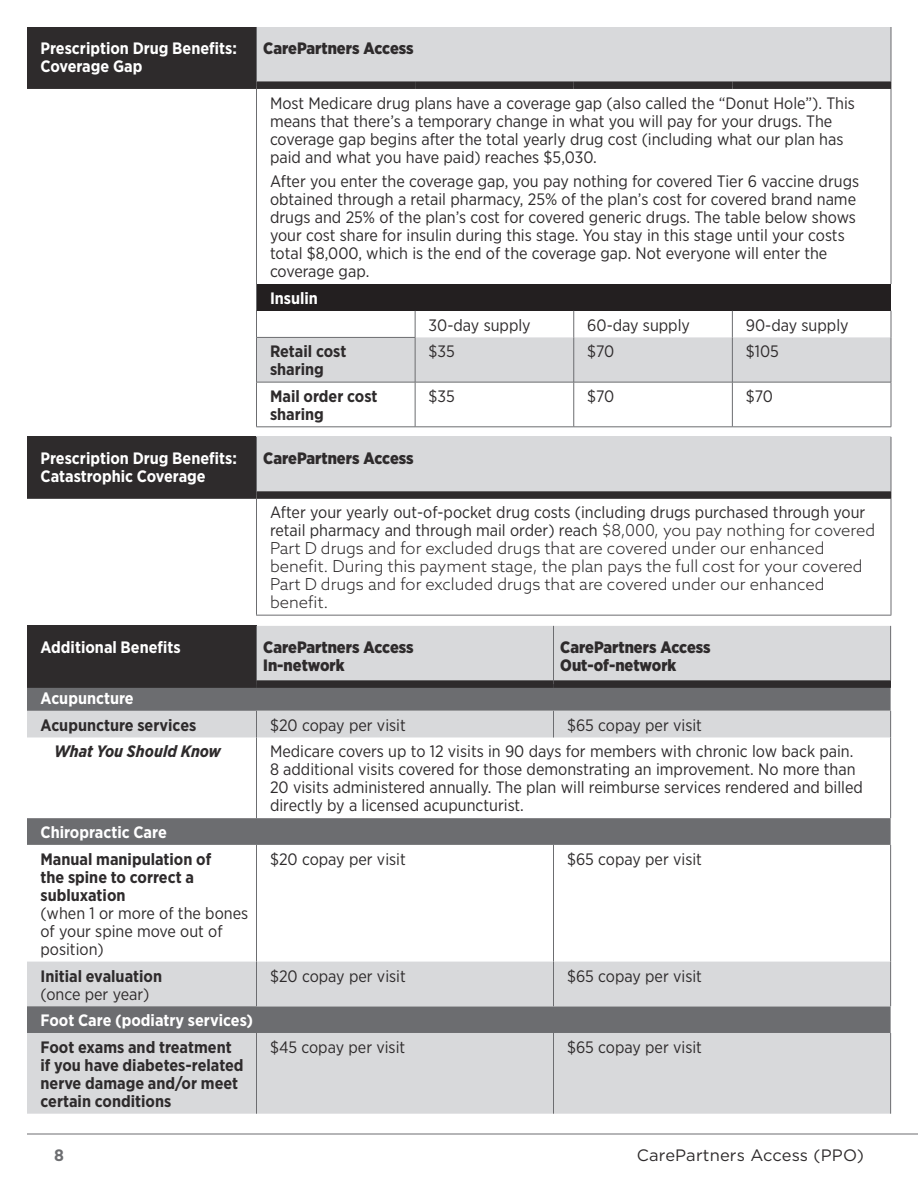
<style>
.page{position:relative;width:918px;height:1188px;background:#fff}
.page>*{position:absolute;margin:0;border:0;box-sizing:border-box;transform-origin:0 0}
.Table_Body{font:16.5px/18px "Gotham Narrow";color:#2e2b2c}
.Table_Body-2{font:300 16.5px/18px "Azo Sans";color:#2e2b2c}
.Table_Row_Header{font:700 16.5px/18px "Gotham Narrow";color:#2e2b2c}
.Table_Row_Header-2{font:16.5px/18px "Gotham Narrow";color:#2e2b2c}
.Table_Title{font:700 16.5px/18px "Gotham Narrow";color:#fff}
.Table_Column_Header{font:900 16.5px/18px "Gotham Narrow";color:#2e2b2c}
.Table_Section{font:700 16.5px "Gotham Narrow";color:#fff}
.t1{font:16.5px "Gotham";letter-spacing:.01em;color:#2e2b2c}
.Table_Row_Header-3{font:italic 700 16.5px "Gotham Narrow";color:#2e2b2c}
.Table_Body-3{font:700 16.5px "Gotham Narrow";color:#fff}
.t2{font:700 16.5px "Gotham";color:#6c6d70}
.s1{font-family:"Gotham Narrow";font-weight:400}
.s2{font-weight:700}
.s3{font-weight:400}
</style>
<div class="page">
<hr style="left:27px;top:1134px;width:891px;height:1px;background:#6c6d70">
<div style="left:27px;top:27px;width:229px;height:58px;background:#2e2b2c"></div>
<div style="left:256px;top:27px;width:635px;height:58px;background:#d8d9db"></div>
<hr style="left:256px;top:27px;width:1px;height:54px;background:#6c6d70">
<hr style="left:891px;top:27px;width:1px;height:54px;background:#6c6d70">
<div style="left:256px;top:81px;width:159px;height:8px;background:#2e2b2c"></div>
<div style="left:415px;top:81px;width:159px;height:8px;background:#2e2b2c"></div>
<div style="left:574px;top:81px;width:158px;height:8px;background:#2e2b2c"></div>
<div style="left:732px;top:81px;width:159px;height:8px;background:#2e2b2c"></div>
<hr style="left:891px;top:89px;width:1px;height:195px;background:#6c6d70">
<hr style="left:256px;top:89px;width:1px;height:195px;background:#6c6d70">
<hr style="left:256px;top:382px;width:159px;height:1px;background:#6c6d70">
<hr style="left:256px;top:382px;width:1px;height:45px;background:#6c6d70">
<hr style="left:415px;top:382px;width:159px;height:1px;background:#6c6d70">
<hr style="left:415px;top:382px;width:1px;height:45px;background:#6c6d70">
<hr style="left:574px;top:382px;width:158px;height:1px;background:#6c6d70">
<hr style="left:573px;top:382px;width:1px;height:45px;background:#6c6d70">
<hr style="left:732px;top:382px;width:159px;height:1px;background:#6c6d70">
<hr style="left:732px;top:382px;width:1px;height:45px;background:#6c6d70">
<hr style="left:891px;top:382px;width:1px;height:45px;background:#6c6d70">
<hr style="left:256px;top:427px;width:159px;height:1px;background:#6c6d70">
<hr style="left:415px;top:427px;width:159px;height:1px;background:#6c6d70">
<hr style="left:574px;top:427px;width:158px;height:1px;background:#6c6d70">
<hr style="left:732px;top:427px;width:159px;height:1px;background:#6c6d70">
<svg style="left:256px;top:284px;width:636px;height:98px"></svg>
<div style="left:27px;top:81px;width:229px;height:8px;background:#2e2b2c"></div>
<div style="left:27px;top:437px;width:229px;height:58px;background:#2e2b2c"></div>
<div style="left:256px;top:437px;width:635px;height:58px;background:#d8d9db"></div>
<hr style="left:256px;top:437px;width:1px;height:54px;background:#6c6d70">
<hr style="left:891px;top:437px;width:1px;height:54px;background:#6c6d70">
<div style="left:256px;top:491px;width:635px;height:8px;background:#2e2b2c"></div>
<hr style="left:256px;top:499px;width:1px;height:116px;background:#6c6d70">
<hr style="left:891px;top:499px;width:1px;height:116px;background:#6c6d70">
<hr style="left:256px;top:615px;width:635px;height:1px;background:#6c6d70">
<div style="left:27px;top:491px;width:229px;height:8px;background:#2e2b2c"></div>
<svg style="left:27px;top:626px;width:863px;height:488px;background:#b7b7b9"></svg>
<svg style="left:27px;top:688px;width:864px;height:345px"></svg>
<svg style="left:256px;top:711px;width:635px;height:403px"></svg>
<svg style="left:256px;top:711px;width:1px;height:26px"></svg>
<hr style="left:256px;top:845px;width:1px;height:117px;background:#6c6d70">
<hr style="left:256px;top:962px;width:1px;height:44px;background:#6c6d70">
<hr style="left:256px;top:1033px;width:1px;height:81px;background:#6c6d70">
<hr style="left:256px;top:737px;width:1px;height:81px;background:#6c6d70">
<hr style="left:890px;top:626px;width:1px;height:54px;background:#6c6d70">
<hr style="left:553px;top:626px;width:1px;height:54px;background:#6c6d70">
<div style="left:554px;top:680px;width:337px;height:8px;background:#2e2b2c"></div>
<svg style="left:553px;top:711px;width:1px;height:26px"></svg>
<hr style="left:553px;top:845px;width:1px;height:117px;background:#6c6d70">
<hr style="left:553px;top:962px;width:1px;height:44px;background:#6c6d70">
<hr style="left:553px;top:1033px;width:1px;height:81px;background:#6c6d70">
<svg style="left:890px;top:711px;width:1px;height:26px"></svg>
<hr style="left:890px;top:737px;width:1px;height:81px;background:#6c6d70">
<hr style="left:890px;top:845px;width:1px;height:117px;background:#6c6d70">
<hr style="left:890px;top:962px;width:1px;height:44px;background:#6c6d70">
<hr style="left:890px;top:1033px;width:1px;height:81px;background:#6c6d70">
<div style="left:256px;top:680px;width:298px;height:8px;background:#2e2b2c"></div>
<hr style="left:256px;top:626px;width:1px;height:54px;background:#6c6d70">
<div style="left:27px;top:680px;width:229px;height:8px;background:#2e2b2c"></div>
<p class="Table_Title" style="left:40px;top:39px;width:198px">Prescription Drug Benefits:<br>Coverage Gap</p>
<p class="Table_Column_Header" style="left:263px;top:39px;width:152px">CarePartners Access</p>
<p class="Table_Body" style="left:270px;top:93px;width:587px">Most Medicare drug plans have a coverage gap (also called the “Donut Hole”). This means that there’s a temporary change in what you will pay for your drugs. The coverage gap begins after the total yearly drug cost (including what our plan has paid and what you have paid) reaches $5,030.</p>
<p class="Table_Body" style="left:270px;top:172px;width:591px">After you enter the coverage gap, you pay nothing for covered Tier 6 vaccine drugs obtained through a retail pharmacy, 25% of the plan’s cost for covered brand name drugs and 25% of the plan’s cost for covered generic drugs. The table below shows your cost share for insulin during this stage. You stay in this stage until your costs total $8,000, which is the end of the coverage gap. Not everyone will enter the coverage gap.</p>
<p class="Table_Body-3" style="left:270px;top:288px;width:50px">Insulin</p>
<p class="Table_Body" style="left:429px;top:316px;width:104px">30-day supply</p>
<p class="Table_Body" style="left:587px;top:316px;width:104px">60-day supply</p>
<p class="Table_Body" style="left:746px;top:316px;width:104px">90-day supply</p>
<p class="Table_Row_Header" style="left:270px;top:342px;width:78px">Retail cost sharing</p>
<p class="Table_Body" style="left:429px;top:342px;width:28px">$35</p>
<p class="Table_Body" style="left:587px;top:342px;width:29px">$70</p>
<p class="Table_Body" style="left:746px;top:342px;width:35px">$105</p>
<p class="Table_Row_Header" style="left:270px;top:387px;width:109px">Mail order cost sharing</p>
<p class="Table_Body" style="left:429px;top:387px;width:28px">$35</p>
<p class="Table_Body" style="left:587px;top:387px;width:29px">$70</p>
<p class="Table_Body" style="left:746px;top:387px;width:29px">$70</p>
<p class="Table_Title" style="left:40px;top:449px;width:198px">Prescription Drug Benefits:<br>Catastrophic Coverage</p>
<p class="Table_Column_Header" style="left:263px;top:449px;width:152px">CarePartners Access</p>
<p class="Table_Body-2" style="left:270px;top:503px;width:607px"><span class="s1">After your yearly out-of-pocket drug costs (including drugs purchased through your retail pharmacy and through mail order) reach</span> $8,000, you pay nothing for covered Part D drugs and for excluded drugs that are covered under our enhanced benefit. During this payment stage, the plan pays the full cost for your covered Part D drugs and for excluded drugs that are covered under our enhanced benefit.</p>
<p class="Table_Title" style="left:40px;top:638px;width:142px">Additional Benefits</p>
<p class="Table_Column_Header" style="left:263px;top:638px;width:152px">CarePartners Access<br>In-network</p>
<p class="Table_Column_Header" style="left:560px;top:638px;width:152px">CarePartners Access<br>Out-of-network</p>
<p class="Table_Section" style="left:40px;top:688px;width:95px">Acupuncture</p>
<p class="Table_Row_Header" style="left:40px;top:716px;width:157px">Acupuncture services</p>
<p class="Table_Body" style="left:270px;top:716px;width:137px">$20 copay per visit</p>
<p class="Table_Body" style="left:567px;top:716px;width:137px">$65 copay per visit</p>
<p class="Table_Row_Header-3" style="left:54px;top:741px;width:169px">What You Should Know</p>
<p class="Table_Body" style="left:270px;top:742px;width:595px">Medicare covers up to 12 visits in 90 days for members with chronic low back pain.<br>8 additional visits covered for those demonstrating an improvement. No more than 20 visits administered annually. The plan will reimburse services rendered and billed directly by a licensed acupuncturist.</p>
<p class="Table_Section" style="left:40px;top:822px;width:128px">Chiropractic Care</p>
<p class="Table_Row_Header-2" style="left:40px;top:850px;width:209px"><span class="s2">Manual manipulation of<br>the spine to correct a subluxation<br></span>(when 1 or more of the bones of your spine move out of position)</p>
<p class="Table_Body" style="left:270px;top:850px;width:137px">$20 copay per visit</p>
<p class="Table_Body" style="left:567px;top:850px;width:137px">$65 copay per visit</p>
<p class="Table_Row_Header" style="left:40px;top:967px;width:123px">Initial evaluation <span class="s3">(once per year)</span></p>
<p class="Table_Body" style="left:270px;top:966px;width:137px">$20 copay per visit</p>
<p class="Table_Body" style="left:567px;top:966px;width:137px">$65 copay per visit</p>
<p class="Table_Section" style="left:40px;top:1010px;width:214px">Foot Care (podiatry services)</p>
<p class="Table_Row_Header" style="left:40px;top:1038px;width:205px">Foot exams and treatment if you have diabetes-related nerve damage and/or meet certain conditions</p>
<p class="Table_Body" style="left:270px;top:1038px;width:137px">$45 copay per visit</p>
<p class="Table_Body" style="left:567px;top:1038px;width:137px">$65 copay per visit</p>
<p class="t2" style="left:54px;top:1144px;width:11px">8</p>
<p class="t1" style="left:637px;top:1144px;width:229px">CarePartners Access (PPO)</p>
</div>
